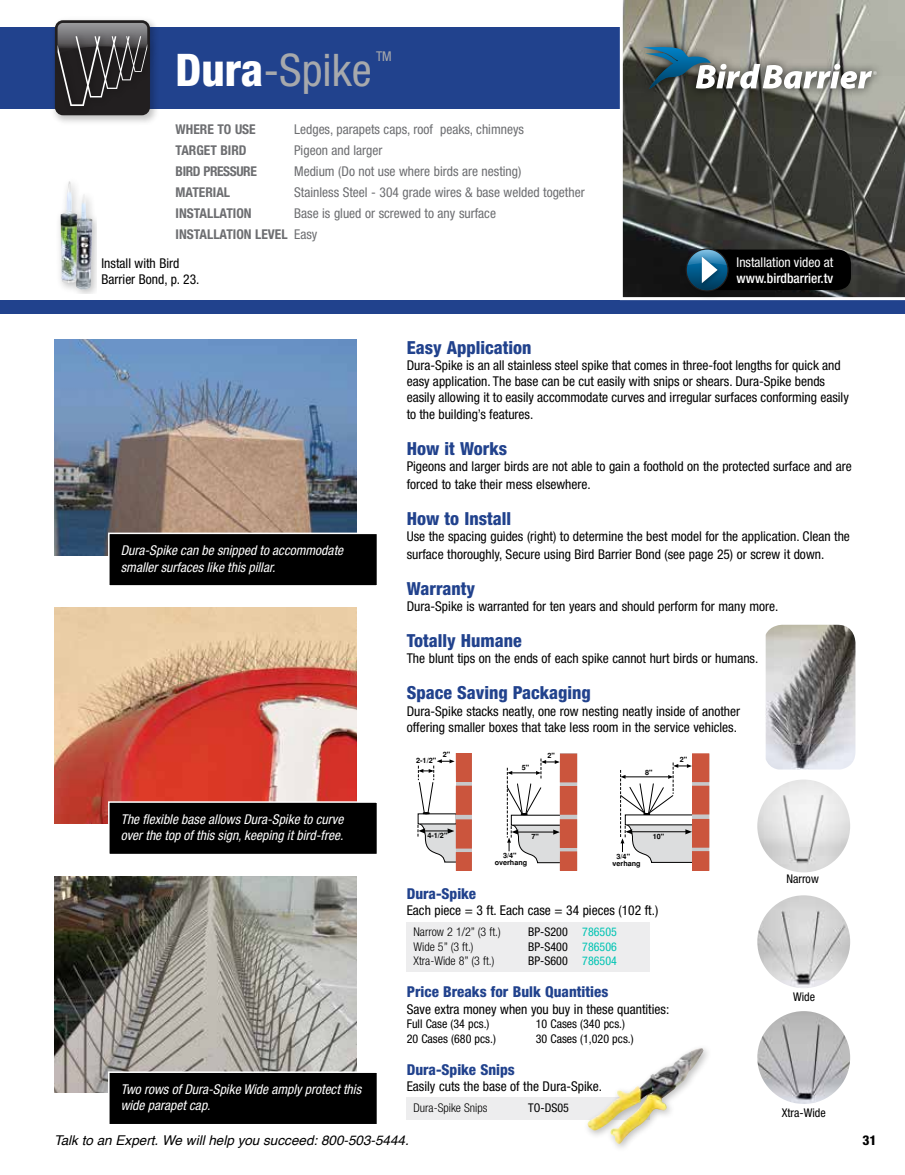
<style>
.page{position:relative;width:905px;height:1175px;background:#fff}
.page>*{position:absolute;margin:0;border:0;box-sizing:border-box;transform-origin:0 0}
.t1{font:condensed 45px "Helvetica Neue";color:#a7a9ac}
.t2{font:800 condensed 18px "Helvetica Neue";color:#21428d}
.t3{font:800 condensed 15px "Helvetica Neue";color:#21428d}
.t4{font:condensed 13.5px/16.2px "Helvetica Neue";color:#000}
.t5{font:italic condensed 13.5px/16.2px "Helvetica Neue";color:#fff}
.t6{font:condensed 13.5px "Helvetica Neue";color:#6d6e71}
.t7{font:700 condensed 13.5px "Helvetica Neue";color:#6d6e71}
.t8{font:italic 13.5px "Helvetica";color:#000}
.t9{font:condensed 13.5px "Helvetica Neue";color:#fff}
.t10{font:500 condensed 13.5px "Helvetica Neue";color:#fff}
.t11{font:800 condensed 13.5px "Helvetica Neue";color:#000}
.t12{font:condensed 13.5px "Helvetica Neue";color:#a7a9ac}
.t13{font:condensed 12px "Helvetica Neue";color:#000}
.t14{font:300 condensed 12px "Helvetica Neue";color:#000}
.t15{font:700 7.35px "Helvetica";color:#000}
.t16{font:700 7.2px/7.2px "Helvetica";color:#000;text-align:center}
.s1{font-weight:800;color:#fff}
.s2{color:#00c4b3}
.s3{font-weight:400}
</style>
<div class="page">
<img style="left:765px;top:624px;width:90px;height:145px">
<div style="left:69px;top:189px;width:28px;height:105px;background:#000;opacity:.25"></div>
<img style="left:81px;top:194px;width:12px;height:96px">
<div style="left:55px;top:177px;width:26px;height:116px;background:#000;opacity:.25"></div>
<img style="left:60px;top:181px;width:18px;height:102px">
<div style="left:406px;top:1097px;width:244px;height:22px;background:#ededee"></div>
<div style="left:692px;top:754px;width:17px;height:28px;background:#cb553d"></div>
<svg style="left:620px;top:762px;width:89px;height:108px"></svg>
<div style="left:560px;top:753px;width:17px;height:29px;background:#cb553d"></div>
<svg style="left:506px;top:758px;width:71px;height:112px"></svg>
<svg style="left:418px;top:759px;width:36px;height:55px"></svg>
<div style="left:456px;top:749px;width:16px;height:121px;background:#c7c8ca"></div>
<div style="left:456px;top:785px;width:16px;height:30px;background:#cb553d"></div>
<div style="left:456px;top:819px;width:16px;height:29px;background:#cb553d"></div>
<svg style="left:417px;top:822px;width:55px;height:48px"></svg>
<div style="left:456px;top:752px;width:16px;height:30px;background:#cb553d"></div>
<div style="left:454px;top:748px;width:20px;height:5px;background:#fff"></div>
<div style="left:583px;top:1043px;width:129px;height:110px;background:#fff"></div>
<img style="left:587px;top:1048px;width:116px;height:95px">
<div style="left:406px;top:921px;width:244px;height:50px;background:#ededee"></div>
<img style="left:757px;top:779px;width:93px;height:93px;border-radius:46px">
<img style="left:757px;top:895px;width:93px;height:93px;border-radius:46px">
<img style="left:757px;top:1011px;width:93px;height:93px;border-radius:46px">
<div style="left:0;top:300px;width:904px;height:13px;background:#21428d"></div>
<div style="left:0;top:27px;width:904px;height:81px;background:#21428d"></div>
<svg style="left:620px;top:0;width:284px;height:298px;background:#5b5b54"></svg>
<img style="left:54px;top:339px;width:302px;height:216px">
<img style="left:54px;top:608px;width:302px;height:216px">
<img style="left:54px;top:876px;width:302px;height:216px">
<div style="left:700px;top:249px;width:150px;height:41px;background:#000;border-radius:14px"></div>
<div style="left:681px;top:244px;width:56px;height:58px;background:#000;opacity:.25"></div>
<svg style="left:685px;top:248px;width:43px;height:43px"></svg>
<div style="left:687px;top:250px;width:40px;height:40px;background:#004267;border-radius:20px"></div>
<img style="left:698px;top:283px;width:26px;height:7px">
<svg style="left:687px;top:250px;width:39px;height:33px"></svg>
<div style="left:109px;top:533px;width:268px;height:53px;background:#000"></div>
<div style="left:108px;top:532px;width:270px;height:54px;border:2px solid #fff"></div>
<div style="left:109px;top:802px;width:268px;height:52px;background:#000"></div>
<div style="left:108px;top:801px;width:270px;height:54px;border:2px solid #fff"></div>
<div style="left:109px;top:1072px;width:268px;height:52px;background:#000"></div>
<div style="left:108px;top:1071px;width:270px;height:54px;border:2px solid #fff"></div>
<div style="left:635px;top:37px;width:250px;height:61px;background:#000;opacity:.75"></div>
<svg style="left:643px;top:45px;width:233px;height:44px;background:#939b9a"></svg>
<img style="left:48px;top:20px;width:115px;height:103px">
<div style="left:55px;top:20px;width:95px;height:95px;background:#221f20;border-radius:8px"></div>
<img style="left:50px;top:28px;width:110px;height:90px">
<svg style="left:58px;top:23px;width:89px;height:83px"></svg>
<h1 class="t1" style="left:176px;top:44px;width:198px"><span class="s1">Dura</span>-Spike</h1>
<p class="t12" style="left:376px;top:48px;width:17px">TM</p>
<p class="t7" style="left:176px;top:121px;width:73px">WHERE TO USE</p>
<p class="t6" style="left:294px;top:121px;width:231px">Ledges, parapets caps, roof peaks, chimneys</p>
<p class="t7" style="left:176px;top:142px;width:71px">TARGET BIRD</p>
<p class="t6" style="left:294px;top:142px;width:90px">Pigeon and larger</p>
<p class="t7" style="left:176px;top:163px;width:49px">BIRD PRESSU</p>
<p class="t7" style="left:243px;top:163px;width:11px">RE</p>
<p class="t6" style="left:294px;top:163px;width:229px">Medium (Do not use where birds are nesting)</p>
<p class="t7" style="left:176px;top:184px;width:62px">MATERIAL</p>
<p class="t6" style="left:294px;top:184px;width:292px">Stainless Steel - 304 grade wires &amp; base welded together</p>
<p class="t7" style="left:176px;top:205px;width:7px">INSTALLAT</p>
<p class="t7" style="left:233px;top:205px;width:20px">ION</p>
<p class="t6" style="left:294px;top:205px;width:203px">Base is glued or screwed to any surface</p>
<p class="t7" style="left:176px;top:226px;width:8px">INSTALLAT</p>
<p class="t7" style="left:233px;top:226px;width:35px">ION LEVEL</p>
<p class="t6" style="left:294px;top:226px;width:25px">Easy</p>
<p class="t4" style="left:102px;top:255px;width:99px">Install with Bird<br>Barrier Bond, p. 23.</p>
<p class="t9" style="left:736px;top:254px;width:98px">Installation video at</p>
<p class="t10" style="left:736px;top:270px;width:98px">www.birdbarrier.tv</p>
<p class="t5" style="left:121px;top:542px;width:224px">Dura-Spike can be snipped to accommodate smaller surfaces like this pillar.</p>
<p class="t5" style="left:121px;top:811px;width:224px">The flexible base allows Dura-Spike to curve over the top of this sign, keeping it bird-free.</p>
<p class="t5" style="left:121px;top:1081px;width:242px">Two rows of Dura-Spike Wide amply protect this wide parapet cap.</p>
<h2 class="t2" style="left:406px;top:336px;width:126px">Easy Application</h2>
<p class="t4" style="left:406px;top:357px;width:443px">Dura-Spike is an all stainless steel spike that comes in three-foot lengths for quick and easy application. The base can be cut easily with snips or shears. Dura-Spike bends easily allowing it to easily accommodate curves and irregular surfaces conforming easily to the building’s features.</p>
<h2 class="t2" style="left:406px;top:437px;width:102px">How it Works</h2>
<p class="t4" style="left:406px;top:457px;width:446px;line-height:18px">Pigeons and larger birds are not able to gain a foothold on the protected surface and are forced to take their mess elsewhere.</p>
<h2 class="t2" style="left:406px;top:507px;width:106px">How to Install</h2>
<p class="t4" style="left:406px;top:527px;width:445px;line-height:18px">Use the spacing guides (right) to determine the best model for the application. Clean the surface thoroughly, Secure using Bird Barrier Bond (see page 25) or screw it down.</p>
<h2 class="t2" style="left:406px;top:577px;width:70px">Warranty</h2>
<p class="t4" style="left:406px;top:598px;width:373px">Dura-Spike is warranted for ten years and should perform for many more.</p>
<h2 class="t2" style="left:406px;top:629px;width:117px">Totally Humane</h2>
<p class="t4" style="left:406px;top:650px;width:353px">The blunt tips on the ends of each spike cannot hurt birds or humans.</p>
<h2 class="t2" style="left:406px;top:682px;width:186px">Space Saving Packaging</h2>
<p class="t4" style="left:406px;top:702px;width:335px">Dura-Spike stacks neatly, one row nesting neatly inside of another offering smaller boxes that take less room in the service vehicles.</p>
<p class="t15" style="left:443px;top:749px;width:9px">2"</p>
<p class="t15" style="left:416px;top:756px;width:22px">2-1/2"</p>
<p class="t16" style="left:522px;top:763px;width:9px">5"</p>
<p class="t16" style="left:547px;top:752px;width:9px">2"</p>
<p class="t16" style="left:645px;top:769px;width:9px">8"</p>
<p class="t16" style="left:679px;top:756px;width:9px">2"</p>
<p class="t15" style="left:427px;top:831px;width:22px">4-1/2"</p>
<p class="t16" style="left:531px;top:833px;width:9px">7"</p>
<p class="t16" style="left:494px;top:852px;width:34px">3/4" overhang</p>
<p class="t16" style="left:608px;top:852px;width:34px">3/4" overhang</p>
<p class="t16" style="left:652px;top:833px;width:13px">10"</p>
<p class="t3" style="left:406px;top:884px;width:71px">Dura-Spike</p>
<p class="t4" style="left:406px;top:902px;width:253px">Each piece = 3 ft. Each case = 34 pieces (102 ft.)</p>
<p class="t14" style="left:413px;top:925px;width:89px">Narrow 2 1/2” (3 ft.)</p>
<p class="t13" style="left:528px;top:925px;width:90px">BP-S200 <span class="s2">786505</span></p>
<p class="t14" style="left:413px;top:939px;width:62px">Wide 5” (3 ft.)</p>
<p class="t13" style="left:528px;top:939px;width:90px">BP-S400 <span class="s2">786506</span></p>
<p class="t14" style="left:413px;top:954px;width:82px">Xtra-Wide 8” (3 ft.)</p>
<p class="t13" style="left:528px;top:953px;width:90px">BP-S600 <span class="s2">786504</span></p>
<p class="t3" style="left:406px;top:982px;width:203px">Price Breaks for Bulk Quantities</p>
<p class="t4" style="left:406px;top:1000px;width:264px">Save extra money when you buy in these quantities:</p>
<p class="t13" style="left:406px;top:1016px;width:84px">Full Case (34 pcs.)</p>
<p class="t13" style="left:536px;top:1016px;width:91px">10 Cases (340 pcs.)</p>
<p class="t13" style="left:406px;top:1031px;width:91px">20 Cases (680 pcs.)</p>
<p class="t13" style="left:536px;top:1031px;width:99px">30 Cases (1,020 pcs.)</p>
<p class="t3" style="left:406px;top:1060px;width:110px">Dura-Spike Snips</p>
<p class="t4" style="left:406px;top:1078px;width:197px">Easily cuts the base of the Dura-Spike.</p>
<p class="t14" style="left:413px;top:1101px;width:99px">Dura-Spike Snips <span class="s3">T</span></p>
<p class="t13" style="left:534px;top:1100px;width:37px">O-DS05</p>
<p class="t13" style="left:786px;top:871px;width:34px">Narrow</p>
<p class="t13" style="left:793px;top:989px;width:23px">Wide</p>
<p class="t13" style="left:781px;top:1105px;width:45px">Xtra-Wide</p>
<p class="t8" style="left:54px;top:1130px;width:356px">Talk to an Expert. We will help you succeed: 800-503-5444.</p>
<p class="t11" style="left:862px;top:1132px;width:16px">31</p>
</div>
